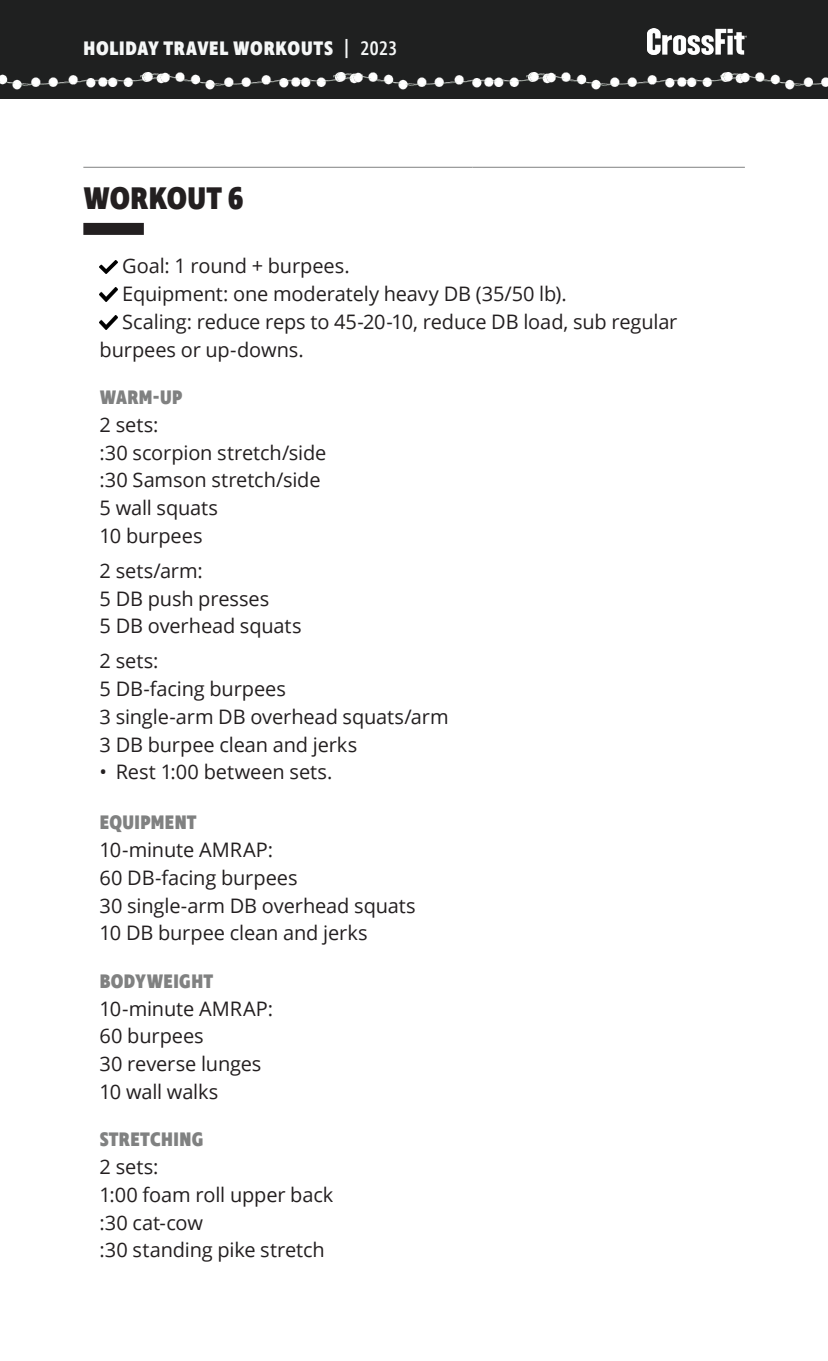
<style>
.page{position:relative;width:828px;height:1361px;background:#fff}
.page>*{position:absolute;margin:0;border:0;box-sizing:border-box;transform-origin:0 0}
.t1{font:800 32px "Ingra Cd";letter-spacing:.01em;color:#231f20}
.t2{font:20px/27.8px "Open Sans";letter-spacing:-.005em;color:#231f20}
.t3{font:800 20px "Ingra Cd";letter-spacing:.02em;color:#808181}
.t4{font:800 20px "Ingra Cd";letter-spacing:.04em;color:#f5f7f7}
.s1{font-weight:500}
</style>
<div class="page">
<hr style="left:83px;top:167px;width:389px;height:1px;background:#808181">
<hr style="left:472px;top:167px;width:273px;height:1px;background:#808181">
<div style="left:83px;top:223px;width:61px;height:12px;background:#231f20"></div>
<img style="left:100px;top:260px;width:18px;height:13px">
<img style="left:100px;top:288px;width:18px;height:13px">
<img style="left:100px;top:316px;width:18px;height:13px">
<div style="left:0;top:0;width:828px;height:99px;background:#1f2020"></div>
<img style="left:0;top:74px;width:141px;height:16px">
<img style="left:141px;top:72px;width:193px;height:18px">
<img style="left:334px;top:72px;width:193px;height:18px">
<img style="left:527px;top:72px;width:193px;height:18px">
<img style="left:720px;top:72px;width:108px;height:18px">
<img style="left:648px;top:29px;width:99px;height:26px">
<p class="t4" style="left:83px;top:35px;width:315px">HOLIDAY TRAVEL WORKOUTS <span class="s1">| 2023</span></p>
<h1 class="t1" style="left:84px;top:178px;width:161px">WORKOUT 6</h1>
<p class="t2" style="left:122px;top:252px;width:229px">Goal: 1 round + burpees.</p>
<p class="t2" style="left:122px;top:280px;width:446px">Equipment: one moderately heavy DB (35/50 lb).</p>
<p class="t2" style="left:122px;top:307px;width:557px">Scaling: reduce reps to 45-20-10, reduce DB load, sub regular</p>
<p class="t2" style="left:100px;top:335px;width:206px">burpees or up-downs.</p>
<p class="t3" style="left:100px;top:385px;width:84px">WARM-UP</p>
<p class="t2" style="left:100px;top:410px;width:228px">2 sets:<br>:30 scorpion stretch/side :30 Samson stretch/side<br>5 wall squats<br>10 burpees</p>
<p class="t2" style="left:100px;top:556px;width:203px">2 sets/arm:<br>5 DB push presses<br>5 DB overhead squats</p>
<p class="t2" style="left:100px;top:646px;width:351px">2 sets:<br>5 DB-facing burpees<br>3 single-arm DB overhead squats/arm<br>3 DB burpee clean and jerks</p>
<p class="t2" style="left:100px;top:758px;width:234px">• Rest 1:00 between sets.</p>
<p class="t3" style="left:100px;top:810px;width:99px">EQUIPMENT</p>
<p class="t2" style="left:100px;top:835px;width:318px">10-minute AMRAP:<br>60 DB-facing burpees<br>30 single-arm DB overhead squats<br>10 DB burpee clean and jerks</p>
<p class="t3" style="left:100px;top:968px;width:115px">BODYWEIGHT</p>
<p class="t2" style="left:100px;top:994px;width:175px">10-minute AMRAP:<br>60 burpees<br>30 reverse lunges<br>10 wall walks</p>
<p class="t3" style="left:100px;top:1127px;width:105px">STRETCHING</p>
<p class="t2" style="left:100px;top:1152px;width:235px">2 sets:<br>1:00 foam roll upper back :30 cat-cow<br>:30 standing pike stretch</p>
</div>
